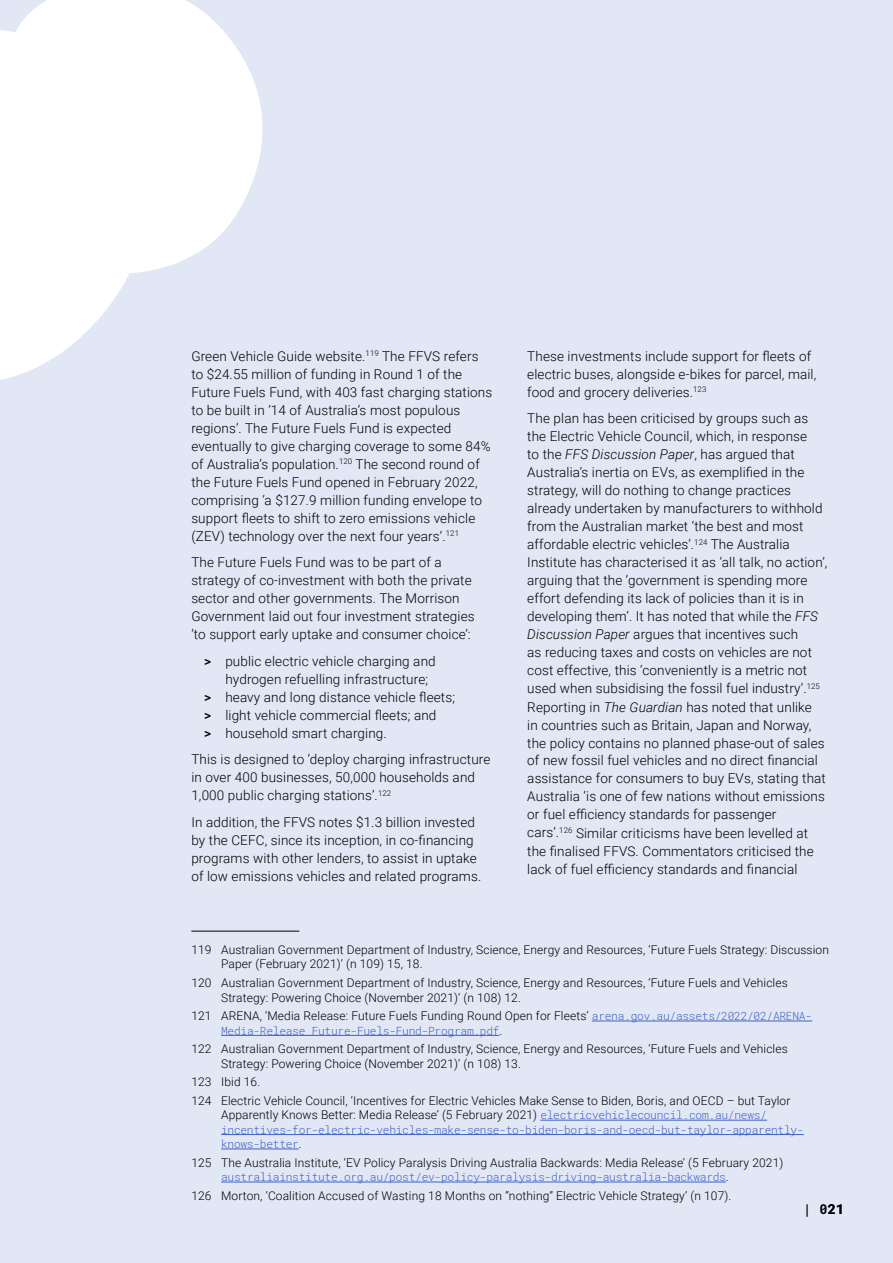
<style>
.page{position:relative;width:893px;height:1263px;background:#e2e7f6}
.page>*{position:absolute;margin:0;border:0;box-sizing:border-box;transform-origin:0 0}
.t1{font:300 13.5px/18px "Roboto";letter-spacing:.01em;color:#000}
.t2{font:700 13.5px "Roboto Mono";color:#000}
.t3{font:300 12px/14.4px "Roboto";letter-spacing:.01em;color:#000}
.t4{font:300 11.25px/14.4px "Roboto Mono";letter-spacing:-.025em;color:#3f61c4}
.s1{font-weight:500}
.s2{font-style:italic}
.s3{font-family:"Roboto Mono";font-size:11.25px;color:#3f61c4}
.s4{font-family:"Roboto";font-size:12px;color:#000}
</style>
<div class="page">
<svg style="left:0;top:0;width:263px;height:380px;fill:#fff"></svg>
<hr style="left:191px;top:931px;width:108px;height:1px;background:#000">
<hr style="left:592px;top:1021px;width:220px;height:1px;background:#3f61c4">
<hr style="left:221px;top:1035px;width:278px;height:1px;background:#3f61c4">
<hr style="left:540px;top:1120px;width:227px;height:1px;background:#3f61c4">
<hr style="left:221px;top:1134px;width:583px;height:1px;background:#3f61c4">
<hr style="left:221px;top:1149px;width:78px;height:1px;background:#3f61c4">
<hr style="left:221px;top:1182px;width:505px;height:1px;background:#3f61c4">
<p class="t1" style="left:191px;top:347px;width:302px">Green Vehicle Guide website.<sup>119</sup> The FFVS refers to $24.55 million of funding in Round 1 of the Future Fuels Fund, with 403 fast charging stations to be built in ’14 of Australia’s most populous regions’. The Future Fuels Fund is expected eventually to give charging coverage to some 84% of Australia’s population.<sup>120</sup> The second round of the Future Fuels Fund opened in February 2022, comprising ‘a $127.9 million funding envelope to support fleets to shift to zero emissions vehicle (ZEV) technology over the next four years’.<sup>121</sup></p>
<p class="t1" style="left:191px;top:553px;width:285px">The Future Fuels Fund was to be part of a strategy of co-investment with both the private sector and other governments. The Morrison Government laid out four investment strategies ‘to support early uptake and consumer choice’:</p>
<p class="t1" style="left:204px;top:652px;width:233px"><span class="s1">&gt;</span> public electric vehicle charging and</p>
<p class="t1" style="left:225px;top:670px;width:204px">hydrogen refuelling infrastructure;</p>
<p class="t1" style="left:204px;top:688px;width:252px"><span class="s1">&gt;</span> heavy and long distance vehicle fleets;</p>
<p class="t1" style="left:204px;top:706px;width:234px"><span class="s1">&gt;</span> light vehicle commercial fleets; and</p>
<p class="t1" style="left:204px;top:724px;width:184px"><span class="s1">&gt;</span> household smart charging.</p>
<p class="t1" style="left:191px;top:750px;width:301px">This is designed to ‘deploy charging infrastructure in over 400 businesses, 50,000 households and<br>1,000 public charging stations’.<sup>122</sup></p>
<p class="t1" style="left:191px;top:813px;width:291px">In addition, the FFVS notes $1.3 billion invested by the CEFC, since its inception, in co-financing programs with other lenders, to assist in uptake of low emissions vehicles and related programs.</p>
<p class="t1" style="left:527px;top:347px;width:291px">These investments include support for fleets of electric buses, alongside e-bikes for parcel, mail, food and grocery deliveries.<sup>123</sup></p>
<p class="t1" style="left:527px;top:409px;width:302px">The plan has been criticised by groups such as the Electric Vehicle Council, which, in response<br>to the <span class="s2">FFS Discussion Paper</span>, has argued that Australia’s inertia on EVs, as exemplified in the strategy, will do nothing to change practices already undertaken by manufacturers to withhold from the Australian market ‘the best and most affordable electric vehicles’.<sup>124</sup> The Australia Institute has characterised it as ‘all talk, no action’, arguing that the ‘government is spending more effort defending its lack of policies than it is in developing them’. It has noted that while the <span class="s2">FFS Discussion Paper</span> argues that incentives such<br>as reducing taxes and costs on vehicles are not cost effective, this ‘conveniently is a metric not used when subsidising the fossil fuel industry’.<sup>125<br></sup>Reporting in <span class="s2">The Guardian</span> has noted that unlike<br>in countries such as Britain, Japan and Norway, the policy contains no planned phase-out of sales of new fossil fuel vehicles and no direct financial assistance for consumers to buy EVs, stating that Australia ‘is one of few nations without emissions or fuel efficiency standards for passenger<br>cars’.<sup>126</sup> Similar criticisms have been levelled at the finalised FFVS. Commentators criticised the lack of fuel efficiency standards and financial</p>
<p class="t3" style="left:221px;top:942px;width:609px;text-indent:-30px">119 Australian Government Department of Industry, Science, Energy and Resources, ‘Future Fuels Strategy: Discussion<br>Paper (February 2021)’ (n 109) 15, 18.</p>
<p class="t3" style="left:221px;top:975px;width:568px;text-indent:-30px">120 Australian Government Department of Industry, Science, Energy and Resources, ‘Future Fuels and Vehicles<br>Strategy: Powering Choice (November 2021)’ (n 108) 12.</p>
<p class="t3" style="left:191px;top:1008px;width:622px">121 ARENA, ‘Media Release: Future Fuels Funding Round Open for Fleets’ <span class="s3">arena.gov.au/assets/2022/02/ARENA-</span></p>
<p class="t4" style="left:221px;top:1023px;width:283px">Media-Release_Future-Fuels-Fund-Program.pdf<span class="s4">.</span></p>
<p class="t3" style="left:221px;top:1041px;width:568px;text-indent:-30px">122 Australian Government Department of Industry, Science, Energy and Resources, ‘Future Fuels and Vehicles<br>Strategy: Powering Choice (November 2021)’ (n 108) 13.</p>
<p class="t3" style="left:191px;top:1072px;width:601px;line-height:18.6px">123 Ibid 16.<br>124 Electric Vehicle Council, ‘Incentives for Electric Vehicles Make Sense to Biden, Boris, and OECD – but Taylor</p>
<p class="t3" style="left:221px;top:1107px;width:547px">Apparently Knows Better: Media Release’ (5 February 2021) <span class="s3">electricvehiclecouncil.com.au/news/</span></p>
<p class="t4" style="left:221px;top:1122px;width:584px">incentives-for-electric-vehicles-make-sense-to-biden-boris-and-oecd-but-taylor-apparently&shy;knows-better<span class="s4">.</span></p>
<p class="t3" style="left:191px;top:1155px;width:593px">125 The Australia Institute, ‘EV Policy Paralysis Driving Australia Backwards: Media Release’ (5 February 2021)</p>
<p class="t4" style="left:221px;top:1169px;width:509px">australiainstitute.org.au/post/ev-policy-paralysis-driving-australia-backwards<span class="s4">.</span></p>
<p class="t3" style="left:191px;top:1188px;width:541px">126 Morton, ‘Coalition Accused of Wasting 18 Months on “nothing” Electric Vehicle Strategy’ (n 107).</p>
<p class="t2" style="left:803px;top:1199px;width:43px">| 021</p>
</div>
